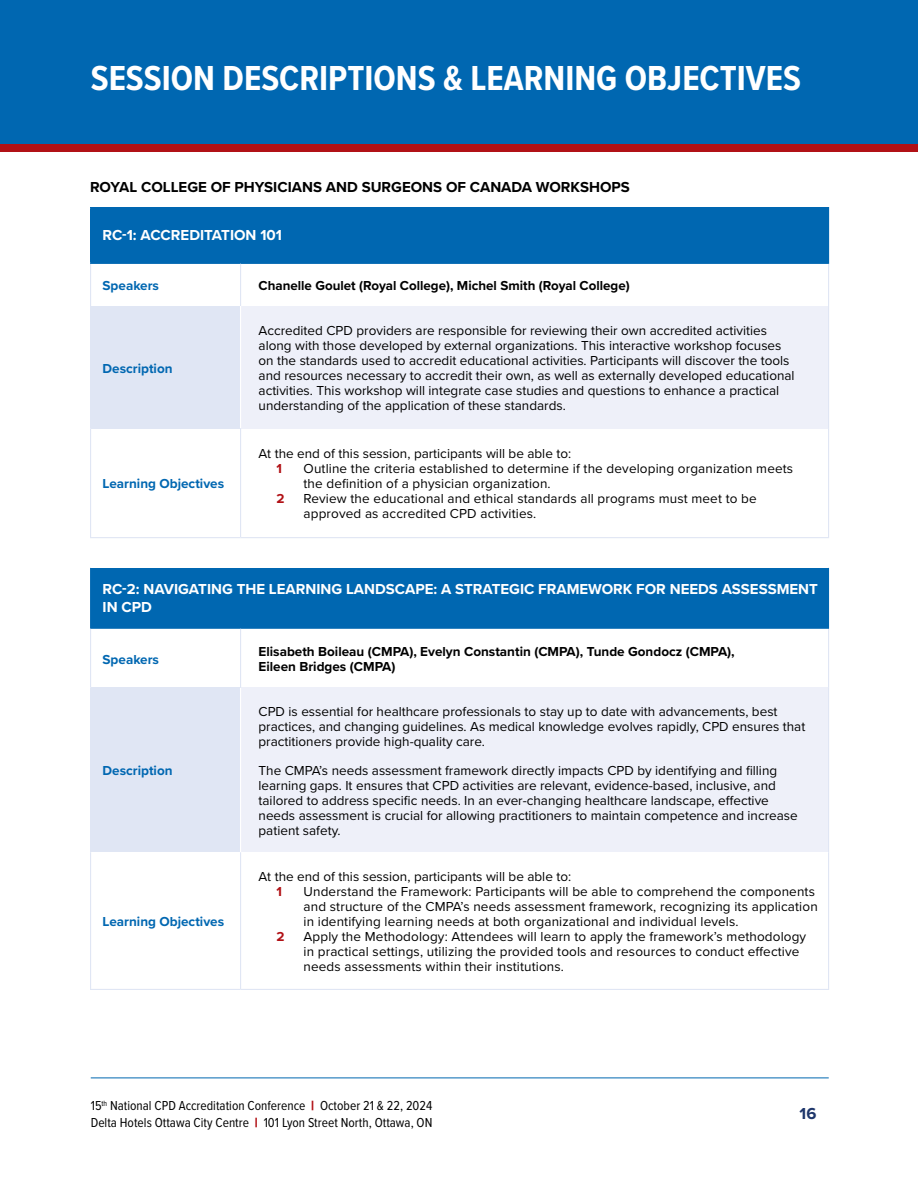
<style>
.page{position:relative;width:918px;height:1188px;background:#fff}
.page>*{position:absolute;margin:0;border:0;box-sizing:border-box;transform-origin:0 0}
.t1{font:700 36px "Proxima Nova Cond";color:#fff}
.t2{font:700 16.5px "Proxima Nova";color:#1e366b}
.Table_Heading{font:700 15px/18px "Proxima Nova";color:#fff}
.t3{font:700 15px "Proxima Nova";color:#000}
.Table_Body_Copy{font:13.5px/15px "Proxima Nova";color:#000}
.Table_Body_Copy-2{font:700 13.5px/15px "Proxima Nova";color:#000}
.t4{font:13.5px/16.5px "Proxima Nova Cond";color:#000}
.Table_Body_Copy_no_space{font:13.5px "Proxima Nova";color:#000}
.Table_Body_Copy-3{font:700 13.5px "Proxima Nova";color:#0067b1}
.t5{font:700 13.5px "Proxima Nova";color:#b11116}
.s1{font-family:"Proxima Nova";font-weight:900;color:#b11116}
</style>
<div class="page">
<hr style="left:91px;top:1078px;width:738px;height:1px;background:#0067b1">
<div style="left:0;top:0;width:918px;height:146px;background:#0067b1"></div>
<div style="left:0;top:144px;width:918px;height:7px;background:#b11116"></div>
<div style="left:91px;top:208px;width:738px;height:55px;background:#0067b1"></div>
<div style="left:91px;top:306px;width:150px;height:122px;background:#e0e6f4"></div>
<div style="left:241px;top:306px;width:588px;height:122px;background:#eef0f9"></div>
<hr style="left:240px;top:306px;width:1px;height:122px;background:#fff">
<hr style="left:90px;top:207px;width:151px;height:1px;background:#0067b1">
<hr style="left:90px;top:208px;width:1px;height:55px;background:#0067b1">
<hr style="left:241px;top:207px;width:588px;height:1px;background:#0067b1">
<hr style="left:90px;top:263px;width:151px;height:1px;background:#0067b1">
<hr style="left:241px;top:263px;width:588px;height:1px;background:#0067b1">
<hr style="left:90px;top:264px;width:1px;height:42px;background:#e0e6f4">
<hr style="left:90px;top:306px;width:1px;height:122px;background:#e0e6f4">
<hr style="left:90px;top:428px;width:1px;height:109px;background:#e0e6f4">
<hr style="left:240px;top:264px;width:1px;height:42px;background:#e0e6f4">
<hr style="left:828px;top:264px;width:1px;height:42px;background:#e0e6f4">
<hr style="left:828px;top:306px;width:1px;height:122px;background:#e0e6f4">
<hr style="left:240px;top:428px;width:1px;height:109px;background:#e0e6f4">
<hr style="left:828px;top:428px;width:1px;height:109px;background:#e0e6f4">
<hr style="left:90px;top:537px;width:151px;height:1px;background:#e0e6f4">
<hr style="left:241px;top:537px;width:588px;height:1px;background:#e0e6f4">
<div style="left:91px;top:568px;width:738px;height:61px;background:#0067b1"></div>
<div style="left:91px;top:688px;width:150px;height:164px;background:#e0e6f4"></div>
<div style="left:241px;top:688px;width:588px;height:164px;background:#eef0f9"></div>
<hr style="left:240px;top:688px;width:1px;height:164px;background:#fff">
<hr style="left:90px;top:568px;width:1px;height:61px;background:#0067b1">
<hr style="left:90px;top:629px;width:1px;height:59px;background:#e0e6f4">
<hr style="left:90px;top:688px;width:1px;height:164px;background:#e0e6f4">
<hr style="left:90px;top:852px;width:1px;height:137px;background:#e0e6f4">
<hr style="left:240px;top:629px;width:1px;height:59px;background:#e0e6f4">
<hr style="left:828px;top:629px;width:1px;height:59px;background:#e0e6f4">
<hr style="left:828px;top:688px;width:1px;height:164px;background:#e0e6f4">
<hr style="left:240px;top:852px;width:1px;height:137px;background:#e0e6f4">
<hr style="left:828px;top:852px;width:1px;height:137px;background:#e0e6f4">
<hr style="left:90px;top:989px;width:151px;height:1px;background:#e0e6f4">
<hr style="left:241px;top:989px;width:588px;height:1px;background:#e0e6f4">
<h1 class="t1" style="left:91px;top:56px;width:712px">SESSION DESCRIPTIONS &amp; LEARNING OBJECTIVES</h1>
<h4 class="t3" style="left:90px;top:176px;width:541px">ROYAL COLLEGE OF PHYSICIANS AND SURGEONS OF CANADA WORKSHOPS</h4>
<p class="Table_Heading" style="left:103px;top:226px;width:181px">RC-1: ACCREDITATION 101</p>
<p class="Table_Body_Copy-3" style="left:103px;top:275px;width:58px">Speakers</p>
<p class="Table_Body_Copy-2" style="left:259px;top:278px;width:373px">Chanelle Goulet (Royal College), Michel Smith (Royal College)</p>
<p class="Table_Body_Copy-3" style="left:103px;top:358px;width:72px">Description</p>
<p class="Table_Body_Copy-3" style="left:103px;top:474px;width:123px">Learning Objectives</p>
<p class="Table_Body_Copy" style="left:259px;top:322px;width:538px">Accredited CPD providers are responsible for reviewing their own accredited activities along with those developed by external organizations. This interactive workshop focuses on the standards used to accredit educational activities. Participants will discover the tools and resources necessary to accredit their own, as well as externally developed educational activities. This workshop will integrate case studies and questions to enhance a practical understanding of the application of these standards.</p>
<p class="Table_Body_Copy_no_space" style="left:259px;top:444px;width:314px">At the end of this session, participants will be able to:</p>
<p class="t5" style="left:277px;top:459px;width:7px">1</p>
<p class="Table_Body_Copy" style="left:304px;top:461px;width:491px">Outline the criteria established to determine if the developing organization meets the definition of a physician organization.</p>
<p class="t5" style="left:277px;top:489px;width:10px">2</p>
<p class="Table_Body_Copy" style="left:304px;top:491px;width:455px">Review the educational and ethical standards all programs must meet to be approved as accredited CPD activities.</p>
<p class="Table_Heading" style="left:103px;top:579px;width:717px">RC-2: NAVIGATING THE LEARNING LANDSCAPE: A STRATEGIC FRAMEWORK FOR NEEDS ASSESSMENT<br>IN CPD</p>
<p class="Table_Body_Copy-3" style="left:103px;top:649px;width:58px">Speakers</p>
<p class="Table_Body_Copy-2" style="left:259px;top:644px;width:478px">Elisabeth Boileau (CMPA), Evelyn Constantin (CMPA), Tunde Gondocz (CMPA),<br>Eileen Bridges (CMPA)</p>
<p class="Table_Body_Copy-3" style="left:103px;top:761px;width:72px">Description</p>
<p class="Table_Body_Copy-3" style="left:103px;top:912px;width:123px">Learning Objectives</p>
<p class="Table_Body_Copy" style="left:259px;top:703px;width:547px">CPD is essential for healthcare professionals to stay up to date with advancements, best practices, and changing guidelines. As medical knowledge evolves rapidly, CPD ensures that practitioners provide high-quality care.</p>
<p class="Table_Body_Copy" style="left:259px;top:762px;width:541px">The CMPA’s needs assessment framework directly impacts CPD by identifying and filling learning gaps. It ensures that CPD activities are relevant, evidence-based, inclusive, and tailored to address specific needs. In an ever-changing healthcare landscape, effective needs assessment is crucial for allowing practitioners to maintain competence and increase patient safety.</p>
<p class="Table_Body_Copy_no_space" style="left:259px;top:867px;width:314px">At the end of this session, participants will be able to:</p>
<p class="t5" style="left:277px;top:882px;width:7px">1</p>
<p class="Table_Body_Copy" style="left:304px;top:884px;width:516px">Understand the Framework: Participants will be able to comprehend the components and structure of the CMPA’s needs assessment framework, recognizing its application in identifying learning needs at both organizational and individual levels.</p>
<p class="t5" style="left:277px;top:927px;width:10px">2</p>
<p class="Table_Body_Copy" style="left:304px;top:929px;width:504px">Apply the Methodology: Attendees will learn to apply the framework’s methodology in practical settings, utilizing the provided tools and resources to conduct effective needs assessments within their institutions.</p>
<p class="t4" style="left:91px;top:1098px;width:343px">15<sup>th</sup> National CPD Accreditation Conference <span class="s1">|</span> October 21 &amp; 22, 2024<br>Delta Hotels Ottawa City Centre <span class="s1">|</span> 101 Lyon Street North, Ottawa, ON</p>
<h3 class="t2" style="left:800px;top:1102px;width:18px">16</h3>
</div>
